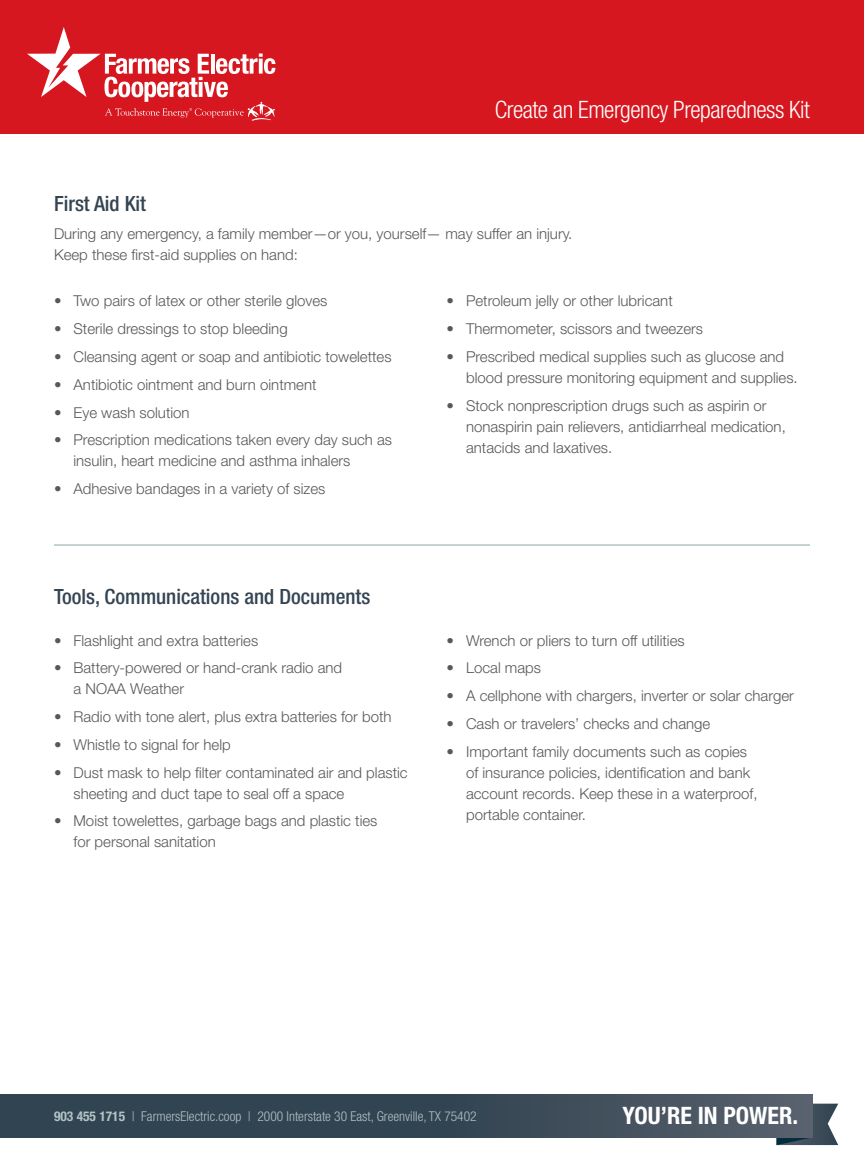
<style>
.page{position:relative;width:864px;height:1175px;background:#fff}
.page>*{position:absolute;margin:0;border:0;box-sizing:border-box;transform-origin:0 0}
.t1{font:300 condensed 24px "Helvetica Neue LT Std";letter-spacing:-.02em;color:#fff}
.t2{font:700 condensed 24px "Helvetica Neue LT Std";color:#fff}
.t3{font:500 condensed 21px "Helvetica Neue LT Std";color:#354452}
.t4{font:300 15px/21px "Helvetica Neue LT Std";color:#57585a}
.t5{font:300 condensed 13.5px "Helvetica Neue LT Std";color:#b2c3c4}
.t6{font:700 condensed 13.5px "Helvetica Neue LT Std";color:#b2c3c4}
</style>
<div class="page">
<div style="left:0;top:0;width:864px;height:134px;background:#d7171f"></div>
<svg style="left:777px;top:1103px;width:61px;height:42px"></svg>
<div style="left:0;top:1094px;width:812px;height:43px;background:linear-gradient(to right,#273d4b,#4d5865)"></div>
<svg style="left:27px;top:27px;width:248px;height:94px"></svg>
<hr style="left:54px;top:544px;width:756px;height:2px;background:#b2c3c4">
<p class="t1" style="left:495px;top:96px;width:317px">Create an Emergency Preparedness Kit</p>
<p class="t3" style="left:54px;top:191px;width:94px">First Aid Kit</p>
<p class="t4" style="left:54px;top:223px;width:520px">During any emergency, a family member—or you, yourself— may suffer an injury.<br>Keep these first-aid supplies on hand:</p>
<p class="t4" style="left:54px;top:290px;width:275px">• Two pairs of latex or other sterile gloves</p>
<p class="t4" style="left:54px;top:318px;width:235px">• Sterile dressings to stop bleeding</p>
<p class="t4" style="left:54px;top:346px;width:339px">• Cleansing agent or soap and antibiotic towelettes</p>
<p class="t4" style="left:54px;top:373px;width:264px">• Antibiotic ointment and burn ointment</p>
<p class="t4" style="left:54px;top:401px;width:137px">• Eye wash solution</p>
<p class="t4" style="left:74px;top:429px;width:320px;text-indent:-20px">• Prescription medications taken every day such as insulin, heart medicine and asthma inhalers</p>
<p class="t4" style="left:54px;top:478px;width:273px">• Adhesive bandages in a variety of sizes</p>
<p class="t4" style="left:447px;top:290px;width:228px">• Petroleum jelly or other lubricant</p>
<p class="t4" style="left:447px;top:318px;width:258px">• Thermometer, scissors and tweezers</p>
<p class="t4" style="left:466px;top:346px;width:333px;text-indent:-20px">• Prescribed medical supplies such as glucose and blood pressure monitoring equipment and supplies.</p>
<p class="t4" style="left:466px;top:394px;width:321px;text-indent:-20px">• Stock nonprescription drugs such as aspirin or nonaspirin pain relievers, antidiarrheal medication, antacids and laxatives.</p>
<p class="t3" style="left:54px;top:584px;width:318px">Tools, Communications and Documents</p>
<p class="t4" style="left:54px;top:629px;width:206px">• Flashlight and extra batteries</p>
<p class="t4" style="left:74px;top:657px;width:270px;text-indent:-20px">• Battery-powered or hand-crank radio and a NOAA Weather</p>
<p class="t4" style="left:54px;top:706px;width:339px">• Radio with tone alert, plus extra batteries for both</p>
<p class="t4" style="left:54px;top:733px;width:178px">• Whistle to signal for help</p>
<p class="t4" style="left:74px;top:761px;width:336px;text-indent:-20px">• Dust mask to help filter contaminated air and plastic sheeting and duct tape to seal off a space</p>
<p class="t4" style="left:74px;top:810px;width:305px;text-indent:-20px">• Moist towelettes, garbage bags and plastic ties for personal sanitation</p>
<p class="t4" style="left:447px;top:629px;width:240px">• Wrench or pliers to turn off utilities</p>
<p class="t4" style="left:447px;top:657px;width:96px">• Local maps</p>
<p class="t4" style="left:447px;top:685px;width:349px">• A cellphone with chargers, inverter or solar charger</p>
<p class="t4" style="left:447px;top:712px;width:265px">• Cash or travelers’ checks and change</p>
<p class="t4" style="left:466px;top:740px;width:293px;text-indent:-20px">• Important family documents such as copies of insurance policies, identification and bank account records. Keep these in a waterproof, portable container.</p>
<p class="t6" style="left:54px;top:1108px;width:73px">903 455 1715</p>
<p class="t2" style="left:623px;top:1101px;width:177px">YOU’RE IN POWER.</p>
<p class="t5" style="left:132px;top:1108px;width:347px">| FarmersElectric.coop | 2000 Interstate 30 East, Greenville, TX 75402</p>
</div>
